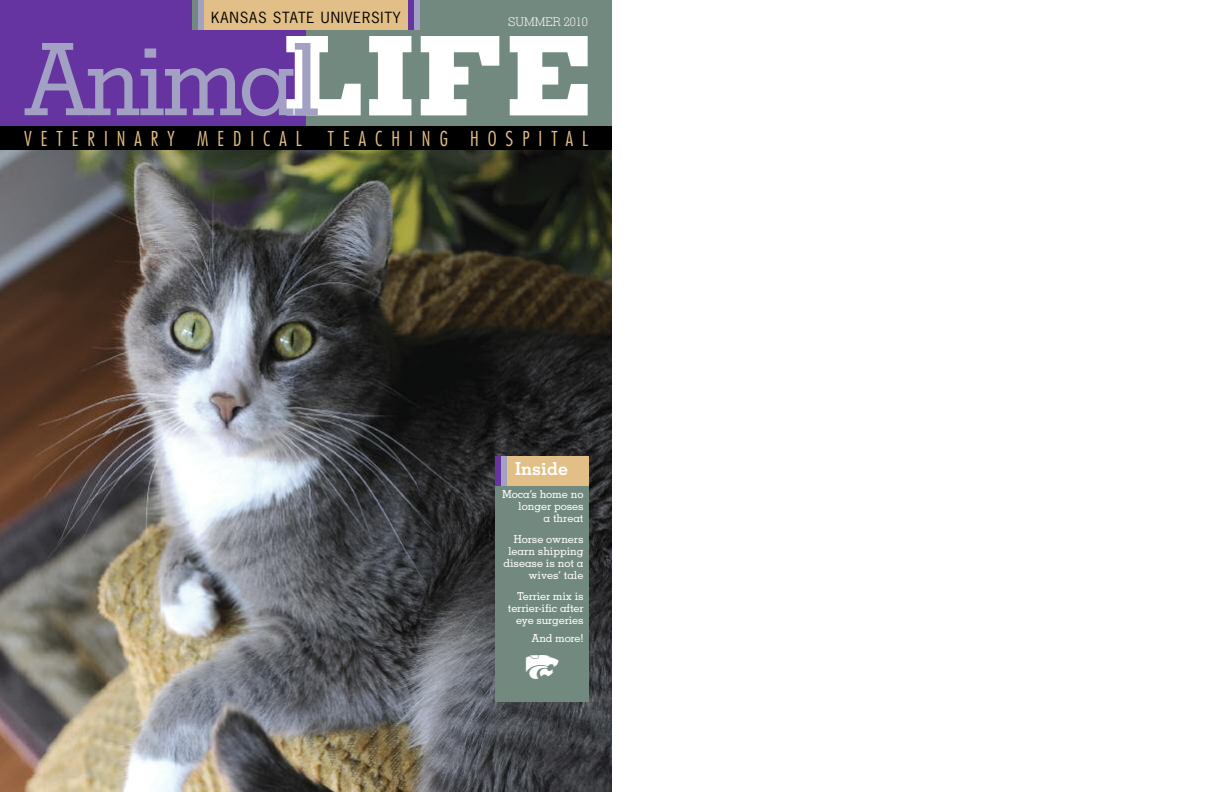
<style>
.page{position:relative;width:1224px;height:792px;background:#fff}
.page>*{position:absolute;margin:0;border:0;box-sizing:border-box;transform-origin:0 0}
.t1{font:800 110px "Memphis LT Std";color:#fff;scale:1.04 1}
.t2{font:500 100px "Memphis LT Std";letter-spacing:-.07em;color:#a2a1c4;scale:.95 1}
.t3{font:30px "Willie";color:#fff}
.t4{font:300 condensed 20px "Futura";letter-spacing:.45em;color:#e2bf86}
.t5{font:700 18px "Memphis LT Std";color:#fff}
.t6{font:14.5px "News Gothic Std";letter-spacing:.055em;color:#000}
.t7{font:300 12px "Memphis LT Std";color:#fff}
.t8{font:500 11px/12px "Memphis LT Std";letter-spacing:-.01em;color:#fff;text-align:right}
</style>
<div class="page">
<img style="left:0;top:150px;width:612px;height:642px">
<div style="left:306px;top:0;width:306px;height:126px;background:#728980"></div>
<div style="left:0;top:0;width:306px;height:126px;background:#6634a1"></div>
<div style="left:204px;top:0;width:204px;height:30px;background:#e2bf86"></div>
<div style="left:495px;top:486px;width:94px;height:216px;background:#728980"></div>
<div style="left:0;top:126px;width:612px;height:24px;background:#000"></div>
<div style="left:495px;top:456px;width:94px;height:30px;background:#e2bf86"></div>
<div style="left:192px;top:0;width:6px;height:30px;background:#728980"></div>
<div style="left:198px;top:0;width:6px;height:30px;background:#a2a1c4"></div>
<div style="left:408px;top:0;width:6px;height:30px;background:#6634a1"></div>
<div style="left:414px;top:0;width:6px;height:30px;background:#a2a1c4"></div>
<div style="left:495px;top:456px;width:6px;height:30px;background:#6634a1"></div>
<div style="left:501px;top:456px;width:6px;height:30px;background:#a2a1c4"></div>
<h3 class="t6" style="left:211px;top:9px;width:191px">KANSAS STATE UNIVERSITY</h3>
<p class="t7" style="left:508px;top:17px;width:81px">SUMMER 2010</p>
<h1 class="t1" style="left:282px;top:36px;width:301px">LIFE</h1>
<h3 class="t4" style="left:328px;top:130px;width:262px">TEACHING HOSPITAL</h3>
<h2 class="t2" style="left:23px;top:43px;width:316px">Animal</h2>
<h3 class="t4" style="left:24px;top:130px;width:279px">VETERINARY MEDICAL</h3>
<h3 class="t5" style="left:515px;top:462px;width:54px">Inside</h3>
<p class="t8" style="left:502px;top:490px;width:83px">Moca’s home no longer poses<br>a threat</p>
<p class="t8" style="left:503px;top:535px;width:82px">Horse owners learn shipping disease is not a wives’ tale</p>
<p class="t8" style="left:508px;top:592px;width:77px">Terrier mix is terrier-ific after eye surgeries</p>
<p class="t8" style="left:532px;top:634px;width:53px">And more!</p>
<h3 class="t3" style="left:526px;top:651px;width:36px">W</h3>
</div>
